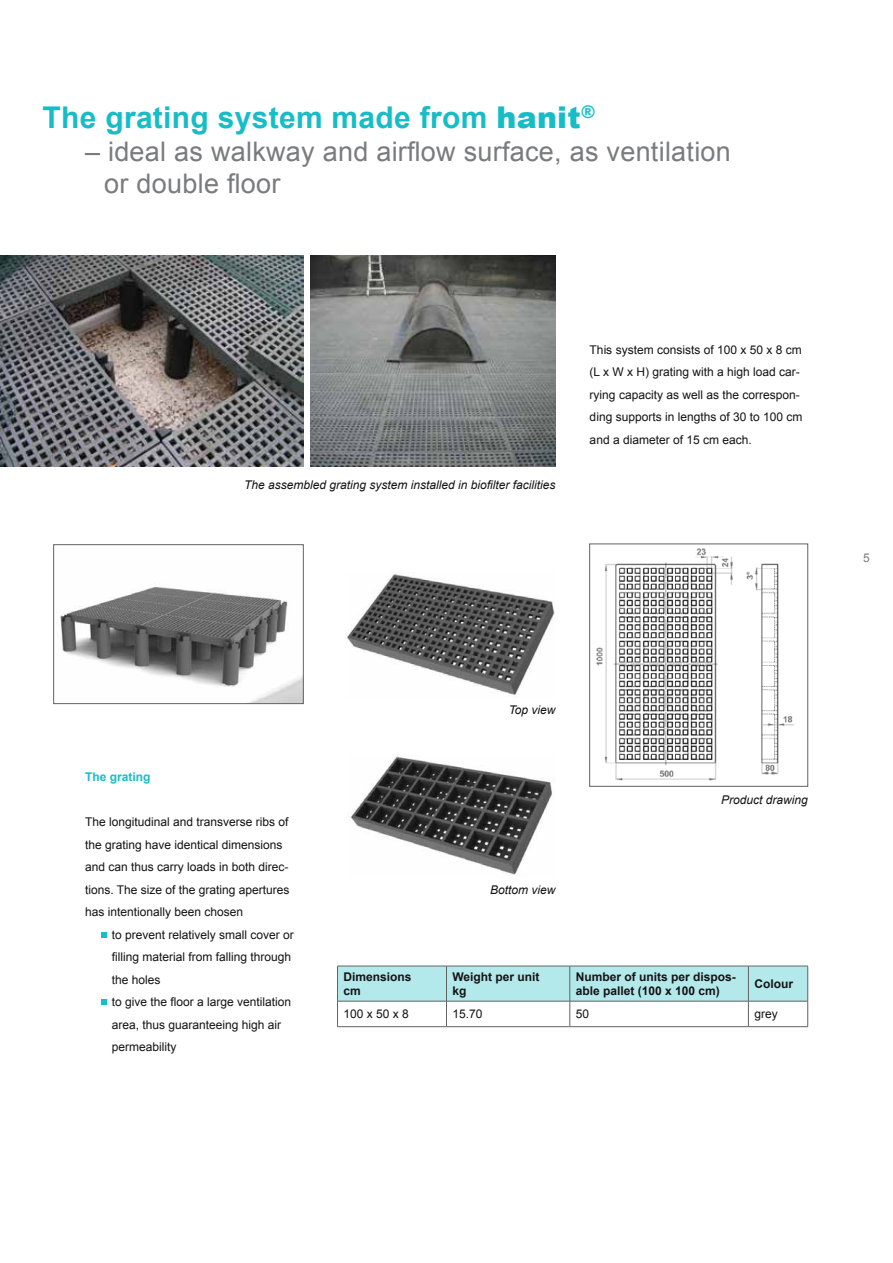
<style>
.page{position:relative;width:893px;height:1263px;background:#fff}
.page>*{position:absolute;margin:0;border:0;box-sizing:border-box;transform-origin:0 0}
.t1{font:700 30px "Arial";letter-spacing:.01em;color:#17bdc6}
.t2{font:27px/32.4px "Arial";letter-spacing:.01em;color:#7a7b7d}
.t3{font:12px/22.5px "Arial";color:#141314}
.t4{font:italic 12px "Arial";color:#141314}
.t5{font:700 12px/14.4px "Arial";color:#141314}
.t6{font:700 12px "Arial";color:#17bdc6}
.t7{font:12px "Arial";letter-spacing:.28em;color:#141314}
.t8{font:12px "Arial";color:#7a7b7d}
.s1{font-weight:900}
</style>
<div class="page">
<img style="left:60px;top:587px;width:241px;height:115px">
<div style="left:53px;top:544px;width:250px;height:160px;border:1px solid #616263"></div>
<img style="left:0;top:255px;width:303px;height:211px">
<img style="left:310px;top:255px;width:246px;height:211px">
<svg style="left:101px;top:932px;width:5px;height:5px"></svg>
<svg style="left:101px;top:1000px;width:5px;height:5px"></svg>
<img style="left:350px;top:756px;width:202px;height:119px">
<img style="left:347px;top:574px;width:208px;height:121px">
<svg style="left:337px;top:966px;width:471px;height:60px"></svg>
<hr style="left:337px;top:1026px;width:109px;height:1px;background:#616263">
<hr style="left:446px;top:1026px;width:124px;height:1px;background:#616263">
<hr style="left:570px;top:1026px;width:178px;height:1px;background:#616263">
<hr style="left:748px;top:1026px;width:60px;height:1px;background:#616263">
<img style="left:596px;top:548px;width:198px;height:233px">
<div style="left:589px;top:544px;width:219px;height:242px;border:1px solid #616263"></div>
<h1 class="t1" style="left:43px;top:98px;width:554px">The grating system made from <span class="s1">hanit</span><sup>®</sup></h1>
<h2 class="t2" style="left:104px;top:135px;width:628px;text-indent:-19px">– ideal as walkway and airflow surface, as ventilation or double floor</h2>
<p class="t4" style="left:244px;top:477px;width:313px">The assembled grating system installed in biofilter facilities</p>
<p class="t3" style="left:590px;top:338px;width:214px">This system consists of 100 x 50 x 8 cm (L x W x H) grating with a high load car&shy;rying capacity as well as the correspon&shy;ding supports in lengths of 30 to 100 cm and a diameter of 15 cm each.</p>
<p class="t8" style="left:863px;top:549px;width:8px">5</p>
<p class="t6" style="left:85px;top:769px;width:67px">The grating</p>
<p class="t3" style="left:85px;top:811px;width:206px">The longitudinal and transverse ribs of the grating have identical dimensions and can thus carry loads in both direc&shy;tions. The size of the grating apertures has intentionally been chosen</p>
<p class="t3" style="left:112px;top:923px;width:184px">to prevent relatively small cover or filling material from falling through the holes<br>to give the floor a large ventilation area, thus guaranteeing high air permeability</p>
<p class="t4" style="left:509px;top:702px;width:48px">Top view</p>
<p class="t4" style="left:490px;top:882px;width:67px">Bottom view</p>
<p class="t4" style="left:721px;top:792px;width:88px">Product drawing</p>
<p class="t5" style="left:344px;top:970px;width:70px">Dimensions cm</p>
<p class="t5" style="left:452px;top:970px;width:89px">Weight per unit kg</p>
<p class="t5" style="left:576px;top:970px;width:162px">Number of units per dispos&shy;able pallet (100 x 100 cm)</p>
<p class="t5" style="left:754px;top:977px;width:40px">Colour</p>
<p class="t7" style="left:344px;top:1006px;width:67px">100x50x8</p>
<p class="t3" style="left:452px;top:1003px;width:32px">15.70</p>
<p class="t3" style="left:576px;top:1003px;width:15px">50</p>
<p class="t3" style="left:754px;top:1003px;width:25px">grey</p>
</div>
